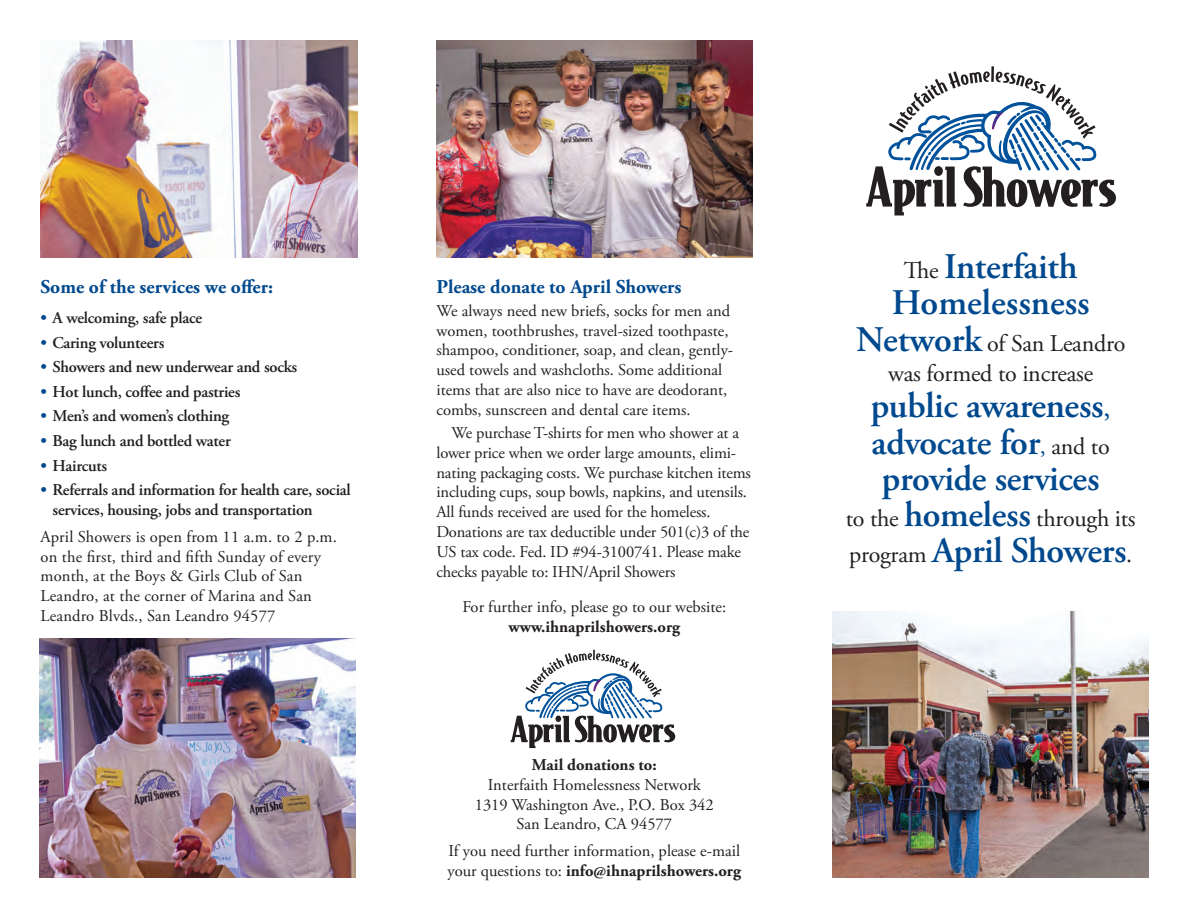
<style>
.page{position:relative;width:1189px;height:918px;background:#fff}
.page>*{position:absolute;margin:0;border:0;box-sizing:border-box;transform-origin:0 0}
.t1{font:600 36px/36.3px "Adobe Garamond Pro";letter-spacing:-.01em;color:#01498e;text-align:center}
.t2{font:24px/30.3px "Adobe Garamond Pro";letter-spacing:-.01em;color:#231f20;text-align:center}
.t3{font:700 19.5px "Adobe Garamond Pro";color:#01498e}
.t4{font:16.5px/19.8px "Adobe Garamond Pro";color:#231f20}
.t5{font:600 16.5px/19.8px "Adobe Garamond Pro";letter-spacing:-.015em;color:#231f20}
.t6{font:700 16.5px "Adobe Garamond Pro";color:#231f20}
.s1{color:#01498e}
.s2{font-weight:700}
.s3{font-weight:400;font-size:24px;color:#231f20}
.s4{font-weight:600;font-size:36px;color:#01498e}
.s5{font-weight:400;font-size:30px}
.s6{font-weight:400;font-size:24px}
</style>
<div class="page">
<hr style="left:990px;top:66px;width:3px;height:16px;background:#231f20">
<svg style="left:866px;top:71px;width:249px;height:145px"></svg>
<img style="left:832px;top:611px;width:316px;height:267px">
<img style="left:436px;top:40px;width:315px;height:218px">
<svg style="left:510px;top:650px;width:165px;height:98px"></svg>
<img style="left:40px;top:40px;width:317px;height:218px">
<img style="left:40px;top:638px;width:316px;height:240px">
<p class="t3" style="left:40px;top:275px;width:234px">Some of the services we offer:</p>
<p class="t5" style="left:40px;top:308px;width:163px"><span class="s1">•</span> A welcoming, safe place</p>
<p class="t5" style="left:40px;top:333px;width:125px"><span class="s1">•</span> Caring volunteers</p>
<p class="t5" style="left:40px;top:357px;width:258px"><span class="s1">•</span> Showers and new underwear and socks</p>
<p class="t5" style="left:40px;top:382px;width:201px"><span class="s1">•</span> Hot lunch, coffee and pastries</p>
<p class="t5" style="left:40px;top:407px;width:190px"><span class="s1">•</span> Men’s and women’s clothing</p>
<p class="t5" style="left:40px;top:431px;width:192px"><span class="s1">•</span> Bag lunch and bottled water</p>
<p class="t5" style="left:40px;top:456px;width:68px"><span class="s1">•</span> Haircuts</p>
<p class="t5" style="left:52px;top:480px;width:300px;text-indent:-12px"><span class="s1">•</span> Referrals and information for health care, social services, housing, jobs and transportation</p>
<p class="t4" style="left:40px;top:527px;width:298px">April Showers is open from 11 a.m. to 2 p.m. on the first, third and fifth Sunday of every month, at the Boys &amp; Girls Club of San Leandro, at the corner of Marina and San Leandro Blvds., San Leandro 94577</p>
<p class="t3" style="left:436px;top:275px;width:246px">Please donate to April Showers</p>
<p class="t4" style="left:436px;top:301px;width:298px">We always need new briefs, socks for men and women, toothbrushes, travel-sized toothpaste, shampoo, conditioner, soap, and clean, gently&shy;used towels and washcloths. Some additional items that are also nice to have are deodorant, combs, sunscreen and dental care items.</p>
<p class="t4" style="left:436px;top:423px;width:316px;text-indent:15px">We purchase T-shirts for men who shower at a lower price when we order large amounts, elimi&shy;nating packaging costs. We purchase kitchen items including cups, soup bowls, napkins, and utensils.<br>All funds received are used for the homeless.<br>Donations are tax deductible under 501(c)3 of the US tax code. Fed. ID #94-3100741. Please make checks payable to: IHN/April Showers</p>
<p class="t4" style="left:462px;top:598px;width:265px;text-align:center">For further info, please go to our website: <span class="s2">www.ihnaprilshowers.org</span></p>
<p class="t6" style="left:531px;top:755px;width:126px">Mail donations to:</p>
<p class="t4" style="left:488px;top:775px;width:214px">Interfaith Homelessness Network</p>
<p class="t4" style="left:474px;top:795px;width:240px">1319 Washington Ave., P.O. Box 342</p>
<p class="t4" style="left:516px;top:815px;width:157px">San Leandro, CA 94577</p>
<p class="t4" style="left:447px;top:841px;width:295px">If you need further information, please e-mail your questions to: <span class="s2">info@ihnaprilshowers.org</span></p>
<p class="t1" style="left:891px;top:249px;width:199px"><span class="s3">The</span> Interfaith<br>Homelessness</p>
<p class="t2" style="left:855px;top:329px;width:271px"><span class="s4">Network</span> of San Leandro was formed to increase</p>
<p class="t1" style="left:870px;top:388px;width:241px;text-align:justify">public awareness<span class="s5">, </span>advocate for<span class="s6">,</span> <span class="s3">and to </span>provide services</p>
<p class="t2" style="left:845px;top:504px;width:291px">to the <span class="s4">homeless</span> through its</p>
<p class="t1" style="left:849px;top:533px;width:284px"><span class="s3">program</span> April Showers<span class="s3">.</span></p>
</div>
